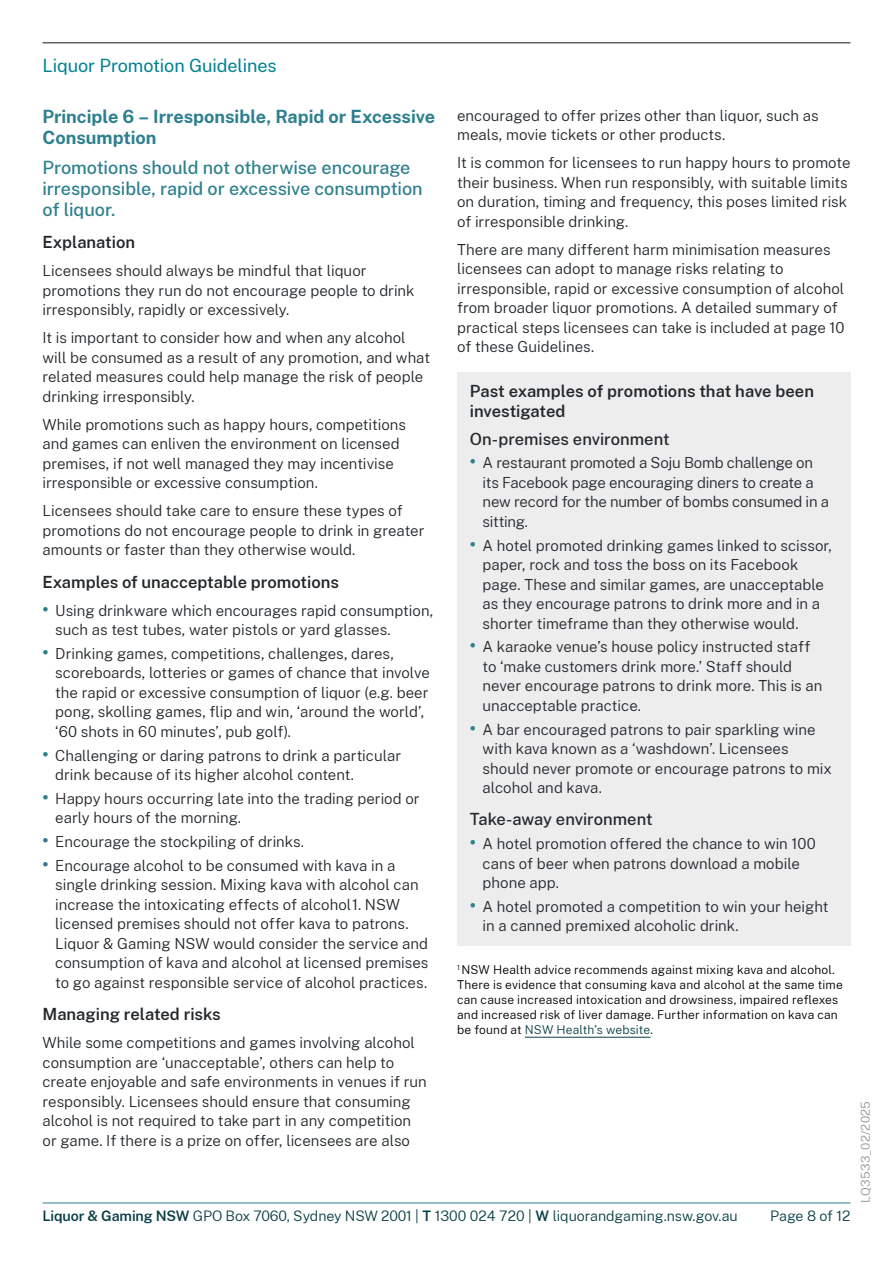
<style>
.page{position:relative;width:893px;height:1263px;background:#fff}
.page>*{position:absolute;margin:0;border:0;box-sizing:border-box;transform-origin:0 0}
.Intro{font:500 18px/21px "Public Sans";letter-spacing:-.005em;color:#2e808e}
.t1{font:700 18px/21px "Public Sans";color:#2e808e}
.t2{font:18px "Public Sans";letter-spacing:-.005em;color:#008291}
.H3___notes_box{font:600 16.5px/19.5px "Public Sans";color:#22272b}
.H4___notes_box{font:500 16.5px "Public Sans";color:#22272b}
.Bullet_-_Level_1{font:300 15px/19.5px "Public Sans";color:#22272b}
.Body_copy{font:300 15px/19.5px "Public Sans";color:#22272b}
.t3{font:300 14.25px "Public Sans";letter-spacing:-.005em;color:#0b3f47}
.Body_copy-2{font:300 12px/15px "Public Sans";letter-spacing:.015em;color:#000}
.t4{font:300 12px "Public Sans";letter-spacing:.02em;color:#939598}
.s1{font-weight:700;font-size:18px;color:#2e808e}
.s2{color:#0b3f47}
.s3{font-weight:600}
</style>
<div class="page">
<hr style="left:43px;top:1202px;width:807px;height:1px;background:#2e808e">
<hr style="left:43px;top:43px;width:807px;height:1px;background:#0f1a18">
<div style="left:457px;top:373px;width:393px;height:58px;background:#ededee"></div>
<div style="left:457px;top:420px;width:393px;height:39px;background:#ededee"></div>
<div style="left:457px;top:446px;width:393px;height:95px;background:#ededee"></div>
<div style="left:457px;top:528px;width:393px;height:115px;background:#ededee"></div>
<div style="left:457px;top:630px;width:393px;height:95px;background:#ededee"></div>
<div style="left:457px;top:712px;width:393px;height:95px;background:#ededee"></div>
<div style="left:457px;top:801px;width:393px;height:39px;background:#ededee"></div>
<div style="left:457px;top:826px;width:393px;height:76px;background:#ededee"></div>
<div style="left:457px;top:889px;width:393px;height:56px;background:#ededee"></div>
<hr style="left:525px;top:1037px;width:126px;height:1px;background:#0b3f47">
<p class="t2" style="left:43px;top:53px;width:236px">Liquor Promotion Guidelines</p>
<h2 class="t1" style="left:43px;top:105px;width:394px">Principle 6 – Irresponsible, Rapid or Excessive<br>Consumption</h2>
<p class="Intro" style="left:43px;top:156px;width:382px">Promotions should not otherwise encourage irresponsible, rapid or excessive consumption of liquor.</p>
<h3 class="H3___notes_box" style="left:43px;top:231px;width:94px">Explanation</h3>
<p class="Body_copy" style="left:43px;top:260px;width:374px">Licensees should always be mindful that liquor promotions they run do not encourage people to drink irresponsibly, rapidly or excessively.</p>
<p class="Body_copy" style="left:43px;top:327px;width:389px">It is important to consider how and when any alcohol will be consumed as a result of any promotion, and what related measures could help manage the risk of people drinking irresponsibly.</p>
<p class="Body_copy" style="left:43px;top:414px;width:365px">While promotions such as happy hours, competitions and games can enliven the environment on licensed premises, if not well managed they may incentivise irresponsible or excessive consumption.</p>
<p class="Body_copy" style="left:43px;top:500px;width:383px">Licensees should take care to ensure these types of promotions do not encourage people to drink in greater amounts or faster than they otherwise would.</p>
<h3 class="H3___notes_box" style="left:43px;top:571px;width:298px">Examples of unacceptable promotions</h3>
<p class="Bullet_-_Level_1" style="left:55px;top:600px;width:380px;text-indent:-13px"><span class="s1">•</span> Using drinkware which encourages rapid consumption, such as test tubes, water pistols or yard glasses.</p>
<p class="Bullet_-_Level_1" style="left:55px;top:643px;width:376px;text-indent:-13px"><span class="s1">•</span> Drinking games, competitions, challenges, dares, scoreboards, lotteries or games of chance that involve the rapid or excessive consumption of liquor (e.g. beer pong, skolling games, flip and win, ‘around the world’, ‘60 shots in 60 minutes’, pub golf).</p>
<p class="Bullet_-_Level_1" style="left:55px;top:745px;width:347px;text-indent:-13px"><span class="s1">•</span> Challenging or daring patrons to drink a particular drink because of its higher alcohol content.</p>
<p class="Bullet_-_Level_1" style="left:55px;top:788px;width:366px;text-indent:-13px"><span class="s1">•</span> Happy hours occurring late into the trading period or early hours of the morning.</p>
<p class="Bullet_-_Level_1" style="left:43px;top:831px;width:263px"><span class="s1">•</span> Encourage the stockpiling of drinks.</p>
<p class="Bullet_-_Level_1" style="left:55px;top:855px;width:375px;text-indent:-13px"><span class="s1">•</span> Encourage alcohol to be consumed with kava in a single drinking session. Mixing kava with alcohol can increase the intoxicating effects of alcohol1. NSW licensed premises should not offer kava to patrons.<br>Liquor &amp; Gaming NSW would consider the service and consumption of kava and alcohol at licensed premises to go against responsible service of alcohol practices.</p>
<h3 class="H3___notes_box" style="left:43px;top:1003px;width:180px">Managing related risks</h3>
<p class="Body_copy" style="left:43px;top:1032px;width:386px">While some competitions and games involving alcohol consumption are ‘unacceptable’, others can help to create enjoyable and safe environments in venues if run responsibly. Licensees should ensure that consuming alcohol is not required to take part in any competition or game. If there is a prize on offer, licensees are also</p>
<p class="Body_copy" style="left:457px;top:105px;width:363px">encouraged to offer prizes other than liquor, such as meals, movie tickets or other products.</p>
<p class="Body_copy" style="left:457px;top:152px;width:395px">It is common for licensees to run happy hours to promote their business. When run responsibly, with suitable limits on duration, timing and frequency, this poses limited risk of irresponsible drinking.</p>
<p class="Body_copy" style="left:457px;top:239px;width:389px">There are many different harm minimisation measures licensees can adopt to manage risks relating to irresponsible, rapid or excessive consumption of alcohol from broader liquor promotions. A detailed summary of practical steps licensees can take is included at page 10 of these Guidelines.</p>
<p class="H3___notes_box" style="left:470px;top:380px;width:346px">Past examples of promotions that have been investigated</p>
<p class="H4___notes_box" style="left:470px;top:427px;width:201px">On-premises environment</p>
<p class="Bullet_-_Level_1" style="left:483px;top:452px;width:348px;text-indent:-13px"><span class="s1">•</span> A restaurant promoted a Soju Bomb challenge on its Facebook page encouraging diners to create a new record for the number of bombs consumed in a sitting.</p>
<p class="Bullet_-_Level_1" style="left:483px;top:535px;width:351px;text-indent:-13px"><span class="s1">•</span> A hotel promoted drinking games linked to scissor, paper, rock and toss the boss on its Facebook page. These and similar games, are unacceptable as they encourage patrons to drink more and in a shorter timeframe than they otherwise would.</p>
<p class="Bullet_-_Level_1" style="left:483px;top:636px;width:341px;text-indent:-13px"><span class="s1">•</span> A karaoke venue’s house policy instructed staff to ‘make customers drink more.’ Staff should never encourage patrons to drink more. This is an unacceptable practice.</p>
<p class="Bullet_-_Level_1" style="left:483px;top:719px;width:351px;text-indent:-13px"><span class="s1">•</span> A bar encouraged patrons to pair sparkling wine with kava known as a ‘washdown’. Licensees should never promote or encourage patrons to mix alcohol and kava.</p>
<p class="H4___notes_box" style="left:470px;top:808px;width:184px">Take-away environment</p>
<p class="Bullet_-_Level_1" style="left:483px;top:833px;width:335px;text-indent:-13px"><span class="s1">•</span> A hotel promotion offered the chance to win 100 cans of beer when patrons download a mobile phone app.</p>
<p class="Bullet_-_Level_1" style="left:483px;top:896px;width:347px;text-indent:-13px"><span class="s1">•</span> A hotel promoted a competition to win your height in a canned premixed alcoholic drink.</p>
<p class="Body_copy-2" style="left:457px;top:962px;width:387px"><sup>1</sup> NSW Health advice recommends against mixing kava and alcohol.<br>There is evidence that consuming kava and alcohol at the same time can cause increased intoxication and drowsiness, impaired reflexes and increased risk of liver damage. Further information on kava can be found at <span class="s2">NSW Health’s website</span>.</p>
<p class="t3" style="left:43px;top:1206px;width:697px"><span class="s3">Liquor &amp; Gaming NSW</span> GPO Box 7060, Sydney NSW 2001 | <span class="s3">T</span> 1300 024 720 | <span class="s3">W</span> liquorandgaming.nsw.gov.au</p>
<p class="t3" style="left:770px;top:1206px;width:82px">Page 8 of 12</p>
<p class="t4" style="left:857px;top:1202px;width:103px;rotate:-90deg">LQ3533_02/2025</p>
</div>
